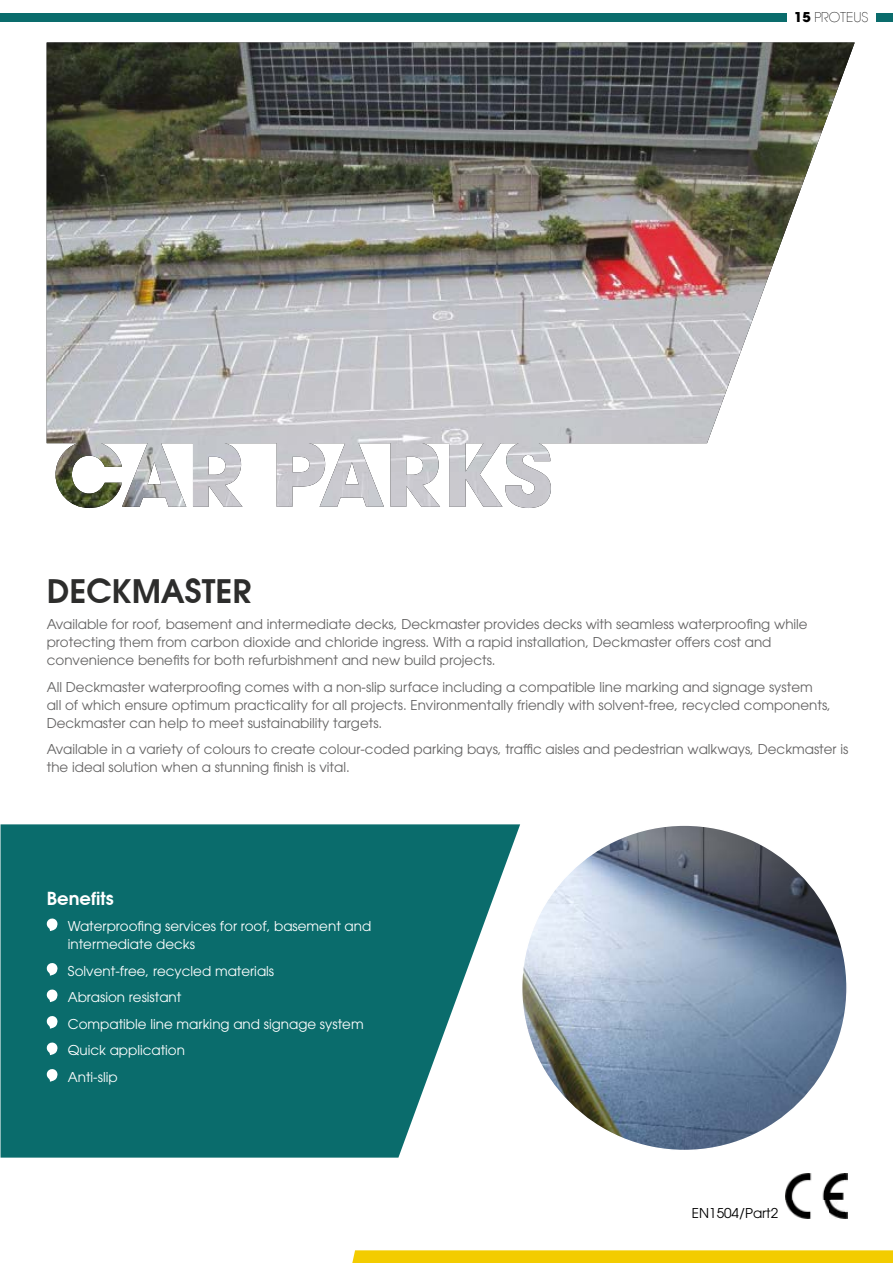
<style>
.page{position:relative;width:893px;height:1263px;background:#fff}
.page>*{position:absolute;margin:0;border:0;box-sizing:border-box;transform-origin:0 0}
.t1{font:600 32.4px "Avant Garde";color:#2d2d2c}
.t2{font:600 18px "Avant Garde";color:#fff}
.t3{font:13.5px/18px "ITC Avant Garde Pro";color:#646363}
.t4{font:13.5px/26.5px "ITC Avant Garde Pro";color:#fff}
.t5{font:13.5px "ITC Avant Garde Pro";color:#000}
.t6{font:200 13.5px "Avant Garde LT";color:#000}
.s1{font-family:"ITC Avant Garde Pro";font-weight:700}
</style>
<div class="page">
<svg style="left:352px;top:1250px;width:541px;height:13px;background:#f3cd07"></svg>
<div style="left:0;top:13px;width:787px;height:9px;background:#0a6c6c"></div>
<div style="left:876px;top:14px;width:17px;height:8px;background:#0a6c6c"></div>
<svg style="left:1px;top:824px;width:519px;height:333px;background:#267d7d"></svg>
<svg style="left:46px;top:918px;width:12px;height:13px"></svg>
<svg style="left:46px;top:962px;width:12px;height:13px"></svg>
<svg style="left:46px;top:989px;width:12px;height:13px"></svg>
<svg style="left:46px;top:1015px;width:12px;height:13px"></svg>
<svg style="left:46px;top:1042px;width:12px;height:13px"></svg>
<svg style="left:46px;top:1068px;width:12px;height:14px"></svg>
<img style="left:522px;top:825px;width:325px;height:325px;border-radius:163px">
<img style="left:785px;top:1173px;width:63px;height:45px">
<img style="left:47px;top:43px;width:808px;height:465px">
<p class="t6" style="left:794px;top:9px;width:76px"><span class="s1">15</span> PROTEUS</p>
<h1 class="t1" style="left:47px;top:569px;width:206px">DECKMASTER</h1>
<p class="t3" style="left:47px;top:615px;width:762px">Available for roof, basement and intermediate decks, Deckmaster provides decks with seamless waterproofing while protecting them from carbon dioxide and chloride ingress. With a rapid installation, Deckmaster offers cost and convenience benefits for both refurbishment and new build projects.</p>
<p class="t3" style="left:47px;top:678px;width:786px">All Deckmaster waterproofing comes with a non-slip surface including a compatible line marking and signage system<br>all of which ensure optimum practicality for all projects. Environmentally friendly with solvent-free, recycled components,<br>Deckmaster can help to meet sustainability targets.</p>
<p class="t3" style="left:47px;top:740px;width:803px">Available in a variety of colours to create colour-coded parking bays, traffic aisles and pedestrian walkways, Deckmaster is the ideal solution when a stunning finish is vital.</p>
<h2 class="t2" style="left:47px;top:886px;width:68px">Benefits</h2>
<p class="t4" style="left:68px;top:917px;width:305px;line-height:18px">Waterproofing services for roof, basement and intermediate decks</p>
<p class="t4" style="left:68px;top:957px;width:297px">Solvent-free, recycled materials<br>Abrasion resistant<br>Compatible line marking and signage system<br>Quick application<br>Anti-slip</p>
<p class="t5" style="left:692px;top:1205px;width:88px">EN1504/Part2</p>
</div>
